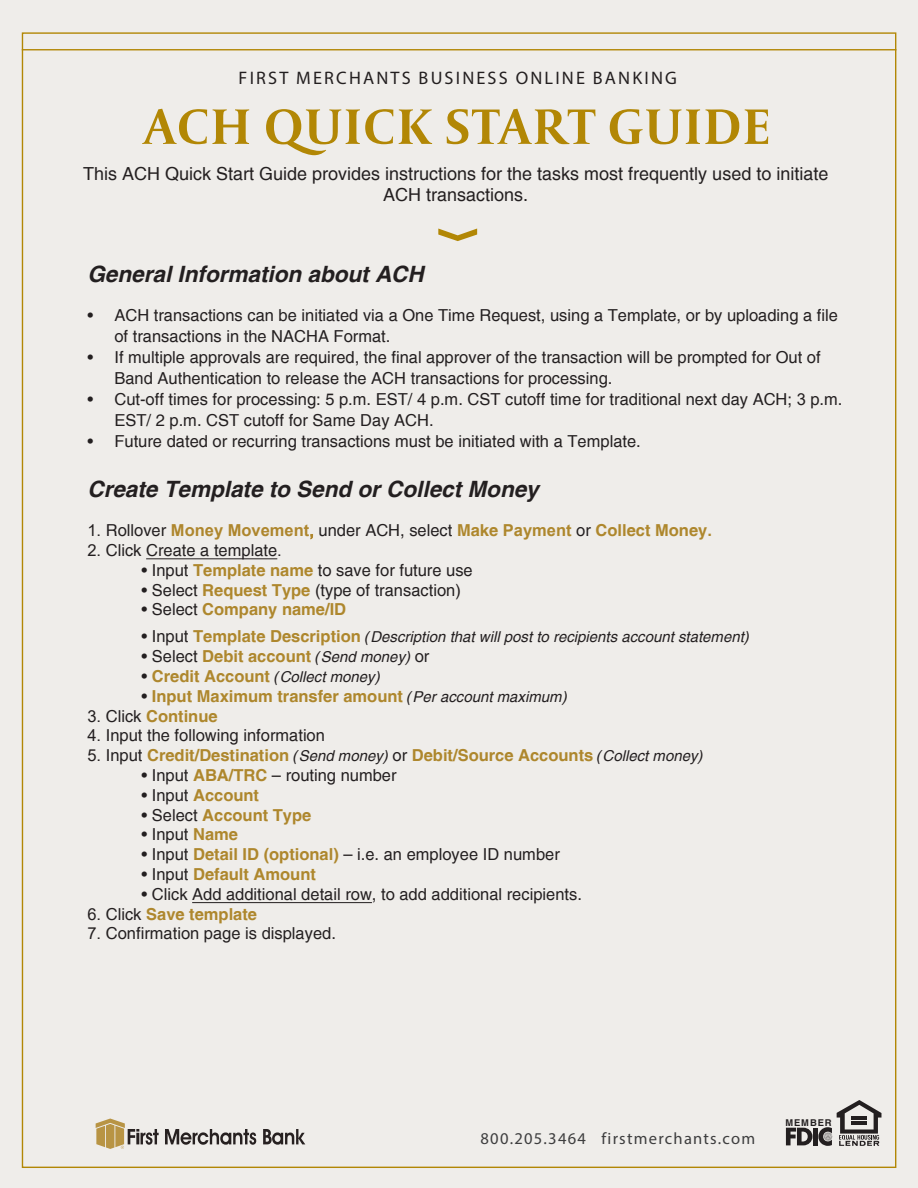
<style>
.page{position:relative;width:918px;height:1188px;background:#efedea}
.page>*{position:absolute;margin:0;border:0;box-sizing:border-box;transform-origin:0 0}
.t1{font:700 52.5px "Capitolium 2";letter-spacing:.04em;color:#b28705}
.t2{font:italic 700 22.5px "Helvetica";color:#231f20}
.t3{font:18.15px "Myriad Pro";letter-spacing:.12em;color:#231f20}
.t4{font:18px/21.6px "Helvetica";color:#231f20;text-align:center}
.t5{font:16.5px/21px "Helvetica";color:#231f20}
.t6{font:700 16.5px "Helvetica";color:#ae872d}
.t7{font:16.5px "Myriad Pro";letter-spacing:.075em;color:#3e3e3f}
.t8{font:italic 15px "Helvetica";color:#231f20}
.t9{font:700 9.3px "Helvetica";letter-spacing:.1em;color:#231f20}
.s1{font-family:"Arial"}
.s2{font-family:"Arial";font-weight:700;color:#ae862d}
.s3{color:#ae862d}
.s4{font-weight:700;color:#ae872d}
.s5{font-family:"Arial";font-weight:700;color:#ae872d}
.s6{font-weight:400;color:#231f20}
.s7{font-style:normal;font-size:16.5px}
.s8{font-weight:700;font-style:normal;font-size:16.5px;color:#ae872d}
.s9{font-weight:400;font-style:italic;font-size:15px;color:#231f20}
.s10{font-family:"Arial";font-weight:400;color:#231f20}
</style>
<div class="page">
<hr style="left:22px;top:49px;width:874px;height:1px;background:#b28705">
<svg style="left:438px;top:229px;width:39px;height:12px"></svg>
<svg style="left:165px;top:1129px;width:91px;height:16px"></svg>
<svg style="left:263px;top:1129px;width:42px;height:16px"></svg>
<svg style="left:96px;top:1119px;width:63px;height:30px"></svg>
<svg style="left:786px;top:1100px;width:95px;height:46px"></svg>
<hr style="left:146px;top:558px;width:131px;height:1px;background:#231f20">
<hr style="left:192px;top:902px;width:180px;height:1px;background:#231f20">
<p class="t3" style="left:239px;top:67px;width:440px">FIRST MERCHANTS BUSINESS ONLINE BANKING</p>
<p class="t1" style="left:144px;top:91px;width:628px">ACH QUICK START GUIDE</p>
<p class="t4" style="left:83px;top:163px;width:747px">This ACH Quick Start Guide provides instructions for the tasks most frequently used to initiate<br>ACH transactions.</p>
<p class="t2" style="left:87px;top:260px;width:338px">General Information about ACH</p>
<p class="t5" style="left:114px;top:305px;width:725px;text-indent:-27px">• ACH transactions can be initiated via a One Time Request, using a Template, or by uploading a file of transactions in the NACHA Format.</p>
<p class="t5" style="left:114px;top:347px;width:708px;text-indent:-27px">• If multiple approvals are required, the final approver of the transaction will be prompted for Out of<br>Band Authentication to release the ACH transactions for processing.</p>
<p class="t5" style="left:114px;top:389px;width:730px;text-indent:-27px">• Cut-off times for processing: 5 p.m. EST/ 4 p.m. CST cutoff time for traditional next day ACH; <span class="s1">3</span> p.m.<br>EST/ 2 p.m. CST cutoff for Same Day ACH.</p>
<p class="t5" style="left:87px;top:431px;width:555px">• Future dated or recurring transactions must be initiated with a Template.</p>
<p class="t2" style="left:87px;top:475px;width:453px">Create Template to Send or Collect Money</p>
<p class="t5" style="left:87px;top:520px;width:626px"><span class="s1">1.</span> Rollover <span class="s2">Money Movement</span><span class="s3">,</span> under ACH, select <span class="s4">Make</span> <span class="s5">Payment</span> or <span class="s4">Collect</span> <span class="s5">M</span><span class="s4">oney</span><span class="s5">.</span></p>
<p class="t5" style="left:87px;top:540px;width:196px"><span class="s1">2.</span> Click Create a template<span class="s1">.</span></p>
<p class="t5" style="left:141px;top:560px;width:333px">• Input <span class="s4">Template name</span> to save for future use</p>
<p class="t5" style="left:141px;top:580px;width:321px">• Select <span class="s4">Request Type</span> (type of transaction)</p>
<p class="t6" style="left:141px;top:600px;width:206px"><span class="s6">• Select</span> Company name/ID</p>
<p class="t8" style="left:141px;top:628px;width:609px"><span class="s7">• Input</span> <span class="s8">Template Description</span> (Description that will post to recipients account statement)</p>
<p class="t6" style="left:141px;top:646px;width:289px"><span class="s6">• Select</span> Debit account <span class="s9">(Send money)</span> <span class="s6">or</span></p>
<p class="t8" style="left:141px;top:668px;width:240px"><span class="s7">•</span> <span class="s8">Credit Account</span> (Collect money)</p>
<p class="t6" style="left:141px;top:686px;width:427px"><span class="s6">•</span> Input Maximum transfer amount <span class="s9">(Per account maximum)</span></p>
<p class="t6" style="left:87px;top:706px;width:132px"><span class="s10">3.</span> <span class="s6">Click</span> Continue</p>
<p class="t5" style="left:87px;top:725px;width:239px"><span class="s1">4.</span> Input the following information</p>
<p class="t6" style="left:87px;top:745px;width:617px"><span class="s10">5.</span> <span class="s6">Input</span> Credit/Destination <span class="s9">(Send money)</span> <span class="s6">or</span> Debit/Source Accounts <span class="s9">(Collect money)</span></p>
<p class="t5" style="left:141px;top:765px;width:257px">• Input <span class="s4">ABA/TRC</span> – routing number</p>
<p class="t6" style="left:141px;top:785px;width:119px"><span class="s6">• Input</span> Account</p>
<p class="t6" style="left:141px;top:805px;width:171px"><span class="s6">• Select</span> Account Type</p>
<p class="t5" style="left:141px;top:824px;width:98px">• Input <span class="s4">Name</span></p>
<p class="t5" style="left:141px;top:844px;width:420px">• Input <span class="s4">Detail ID (optional)</span> – i.e. an employee ID number</p>
<p class="t6" style="left:141px;top:864px;width:176px"><span class="s6">• Input</span> Default Amount</p>
<p class="t5" style="left:141px;top:884px;width:442px">• Click Add additional detail row, to add additional recipients.</p>
<p class="t6" style="left:87px;top:904px;width:171px"><span class="s10">6.</span> <span class="s6">Click</span> Save template</p>
<p class="t5" style="left:87px;top:923px;width:250px"><span class="s1">7.</span> Confirmation page is displayed.</p>
<p class="t7" style="left:481px;top:1128px;width:276px">800.205.3464 firstmerchants.com</p>
<p class="t9" style="left:785px;top:1117px;width:48px">MEMBER</p>
</div>
